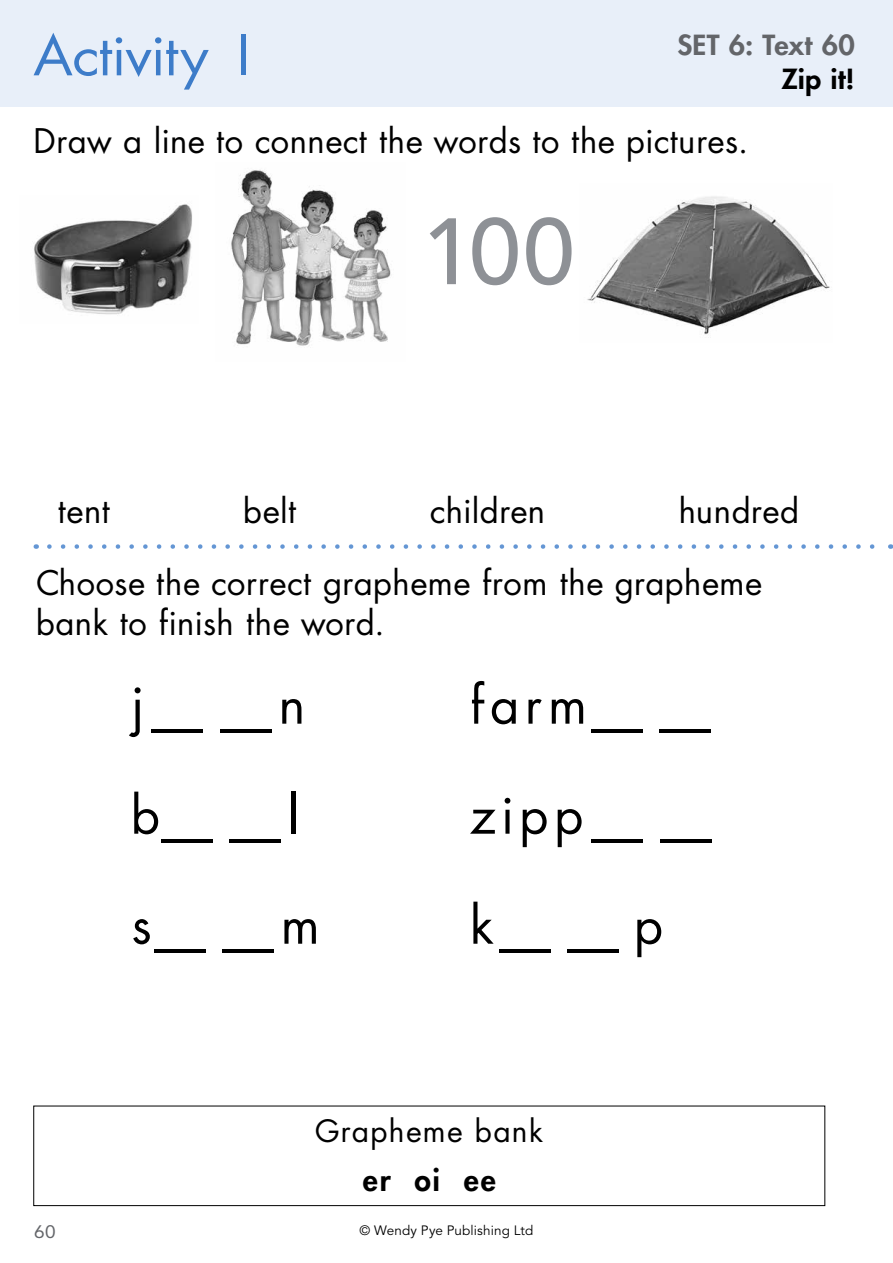
<style>
.page{position:relative;width:893px;height:1263px;background:#fff}
.page>*{position:absolute;margin:0;border:0;box-sizing:border-box;transform-origin:0 0}
.t1{font:500 93px "Avenir LT Std";color:#8e9196}
.t2{font:54px "US Asunshine";letter-spacing:-.005em;color:#3d7cc9;scale:1.05 1}
.t3{font:51px/109.9px "US Asunshine";letter-spacing:.12em;color:#000}
.t4{font:33px/72px "US Asunshine";letter-spacing:.025em;color:#000}
.t5{font:30px "US Asunshine";letter-spacing:.06em;color:#000}
.t6{font:800 30px "US Asunshine";color:#000}
.t7{font:800 27px "US Asunshine";letter-spacing:.01em;color:#636569;scale:1.05 1}
.t8{font:800 27px "US Asunshine";color:#000;scale:1.05 1}
.t9{font:18px "Avenir LT Std";color:#636569;scale:1.05 1}
.t10{font:13.5px "Avenir LT Std";letter-spacing:.01em;color:#000}
</style>
<div class="page">
<div style="left:0;top:0;width:893px;height:106px;background:#e8eff9"></div>
<img style="left:231px;top:170px;width:160px;height:176px">
<img style="left:587px;top:196px;width:243px;height:139px">
<img style="left:34px;top:204px;width:158px;height:111px">
<div style="left:33px;top:1106px;width:792px;height:100px;border:1px solid #000"></div>
<svg style="left:49px;top:544px;width:826px;height:5px"></svg>
<h2 class="t2" style="left:34px;top:18px;width:217px">Activity 1</h2>
<p class="t7" style="left:677px;top:27px;width:170px">SET 6: Text 60</p>
<p class="t8" style="left:781px;top:61px;width:71px">Zip it!</p>
<p class="t4" style="left:34px;top:104px;width:716px">Draw a line to connect the words to the pictures.</p>
<h1 class="t1" style="left:422px;top:198px;width:154px">100</h1>
<p class="t4" style="left:36px;top:474px;width:727px;text-indent:394px">children<br>Choose the correct grapheme from the grapheme</p>
<p class="t4" style="left:36px;top:586px;width:349px">bank to finish the word.</p>
<p class="t4" style="left:58px;top:474px;width:53px">tent</p>
<p class="t4" style="left:244px;top:474px;width:54px">belt</p>
<p class="t4" style="left:679px;top:474px;width:121px">hundred</p>
<h3 class="t3" style="left:131px;top:649px;width:191px">j__n b__l s__m</h3>
<h3 class="t3" style="left:470px;top:649px;width:243px;text-align:justify">farm__ zipp__ k__p</h3>
<p class="t5" style="left:315px;top:1110px;width:229px">Grapheme bank</p>
<p class="t6" style="left:363px;top:1160px;width:135px">er oi ee</p>
<p class="t9" style="left:34px;top:1221px;width:22px">60</p>
<p class="t10" style="left:360px;top:1222px;width:175px">© Wendy Pye Publishing Ltd</p>
</div>
